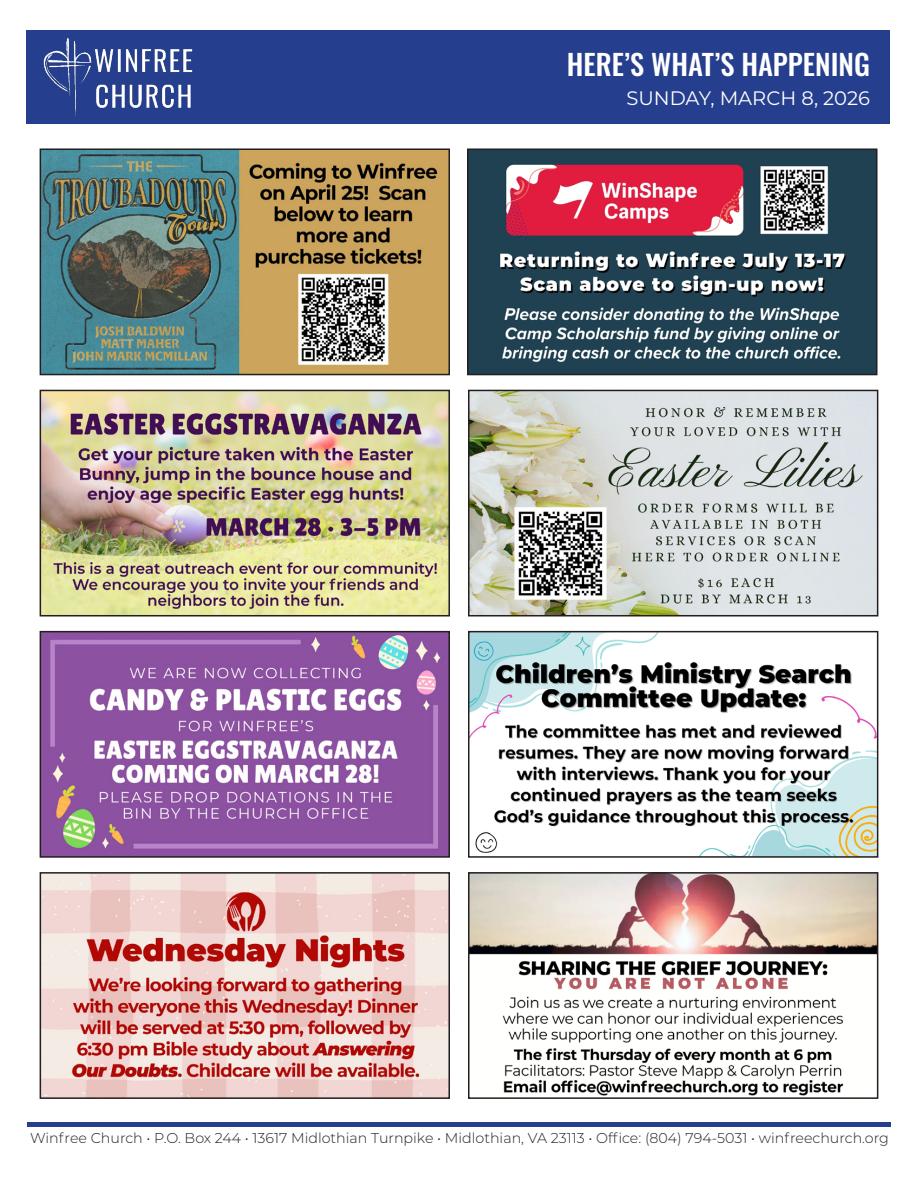
<style>
.page{position:relative;width:918px;height:1188px;background:#fff}
.page>*{position:absolute;margin:0;border:0;box-sizing:border-box;transform-origin:0 0}
.t1{font:500 28.5px "Oswald";color:#fff}
.t2{font:19.5px "Montserrat";color:#fff}
.t3{font:300 14.25px "Montserrat";color:#231f20}
</style>
<div class="page">
<img style="left:471px;top:634px;width:404px;height:221px">
<div style="left:468px;top:631px;width:410px;height:227px;border:2px solid #231f20"></div>
<img style="left:470px;top:151px;width:404px;height:221px">
<div style="left:467px;top:148px;width:410px;height:227px;border:2px solid #231f20"></div>
<img style="left:43px;top:875px;width:404px;height:221px">
<div style="left:40px;top:872px;width:410px;height:227px;border:2px solid #231f20"></div>
<img style="left:43px;top:393px;width:404px;height:221px">
<div style="left:40px;top:390px;width:410px;height:227px;border:2px solid #231f20"></div>
<img style="left:471px;top:875px;width:404px;height:221px">
<div style="left:468px;top:872px;width:410px;height:227px;border:2px solid #231f20"></div>
<img style="left:471px;top:393px;width:404px;height:221px">
<div style="left:468px;top:390px;width:410px;height:227px;border:2px solid #231f20"></div>
<hr style="left:27px;top:1122px;width:864px;height:4px;background:#253f8e">
<div style="left:26px;top:30px;width:863px;height:93px;background:#253f8e"></div>
<img style="left:43px;top:38px;width:150px;height:78px">
<img style="left:43px;top:634px;width:404px;height:221px">
<div style="left:40px;top:631px;width:410px;height:227px;border:2px solid #231f20"></div>
<img style="left:43px;top:151px;width:404px;height:221px">
<div style="left:40px;top:148px;width:410px;height:227px;border:2px solid #231f20"></div>
<p class="t1" style="left:567px;top:49px;width:305px">HERE’S WHAT’S HAPPENING</p>
<p class="t2" style="left:626px;top:84px;width:245px">SUNDAY, MARCH 8, 2026</p>
<p class="t3" style="left:30px;top:1129px;width:860px">Winfree Church • P.O. Box 244 • 13617 Midlothian Turnpike • Midlothian, VA 23113 • Office: (804) 794-5031 • winfreechurch.org</p>
</div>
